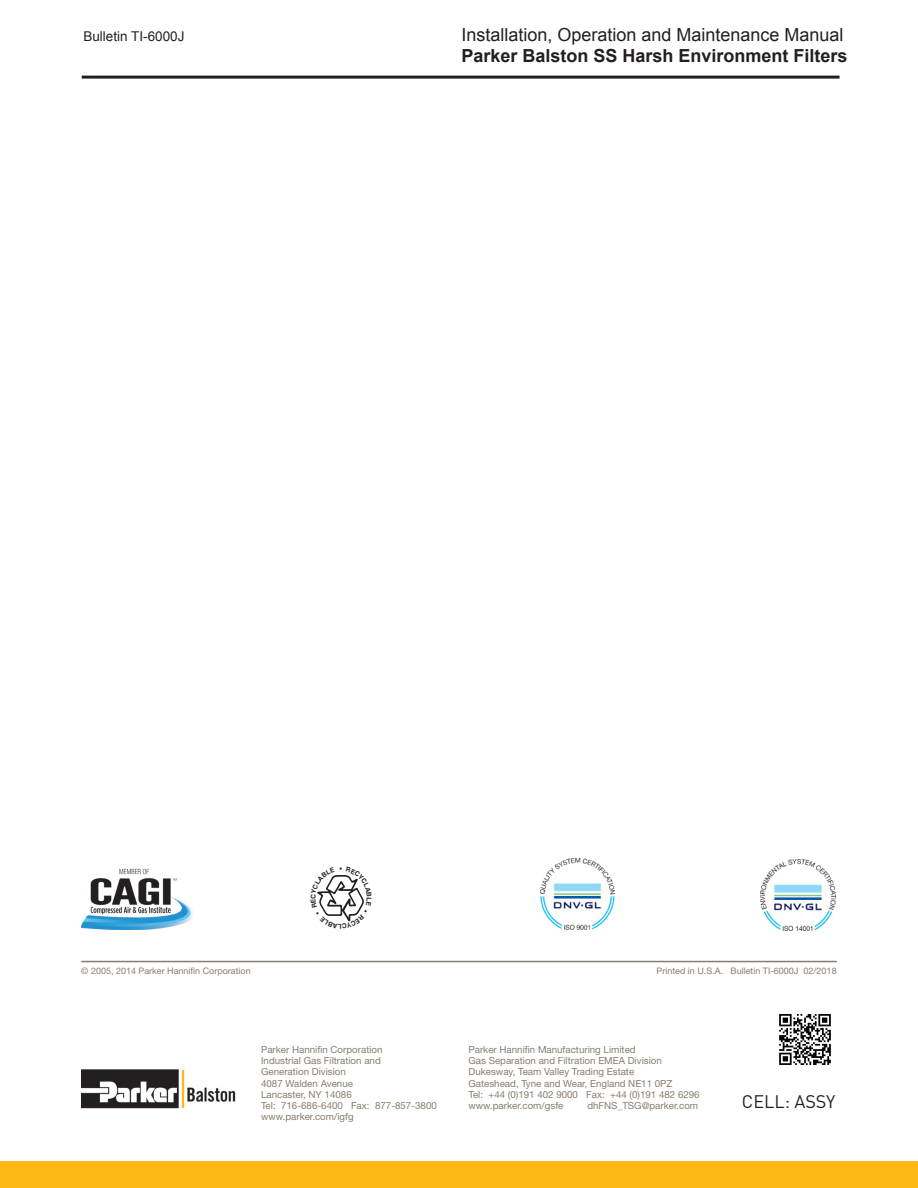
<style>
.page{position:relative;width:918px;height:1188px;background:#fff}
.page>*{position:absolute;margin:0;border:0;box-sizing:border-box;transform-origin:0 0}
.t1{font:18px "Arial";color:#231f20}
.t2{font:700 18px "Arial";color:#231f20}
.t3{font:18px "DINOT";color:#231f20}
.t4{font:13.5px "Arial";color:#231f20}
.t5{font:9.75px/11.2px "Helvetica Neue LT Std";color:#887d6e}
.t6{font:9px "Helvetica Neue LT Std";color:#887d6e}
</style>
<div class="page">
<hr style="left:82px;top:76px;width:758px;height:3px;background:#231f20">
<div style="left:0;top:1162px;width:918px;height:26px;background:#fcb814"></div>
<img style="left:81px;top:1069px;width:155px;height:40px">
<hr style="left:81px;top:961px;width:756px;height:1px;background:#887d6e">
<img style="left:81px;top:869px;width:112px;height:60px">
<img style="left:540px;top:859px;width:74px;height:71px">
<img style="left:761px;top:860px;width:75px;height:71px">
<img style="left:779px;top:1014px;width:52px;height:51px">
<svg style="left:317px;top:875px;width:47px;height:47px"></svg>
<h2 class="t4" style="left:83px;top:27px;width:103px">Bulletin TI-6000J</h2>
<h1 class="t1" style="left:461px;top:23px;width:384px">Installation, Operation and Maintenance Manual</h1>
<h1 class="t2" style="left:461px;top:44px;width:388px">Parker Balston SS Harsh Environment Filters</h1>
<p class="t6" style="left:81px;top:966px;width:171px">© 2005, 2014 Parker Hannifin Corporation</p>
<p class="t6" style="left:657px;top:966px;width:182px">Printed in U.S.A. Bulletin TI-6000J 02/2018</p>
<p class="t5" style="left:261px;top:1044px;width:177px">Parker Hannifin Corporation<br>Industrial Gas Filtration and<br>Generation Division<br>4087 Walden Avenue<br>Lancaster, NY 14086<br>Tel: 716-686-6400 Fax: 877-857-3800 www.parker.com/igfg</p>
<p class="t5" style="left:469px;top:1044px;width:233px">Parker Hannifin Manufacturing Limited<br>Gas Separation and Filtration EMEA Division Dukesway, Team Valley Trading Estate<br>Gateshead, Tyne and Wear, England NE11 0PZ<br>Tel: +44 (0)191 402 9000 Fax: +44 (0)191 482 6296 www.parker.com/gsfe</p>
<p class="t5" style="left:587px;top:1100px;width:112px">dhFNS_TSG@parker.com</p>
<h1 class="t3" style="left:742px;top:1090px;width:95px">CELL: ASSY</h1>
</div>
